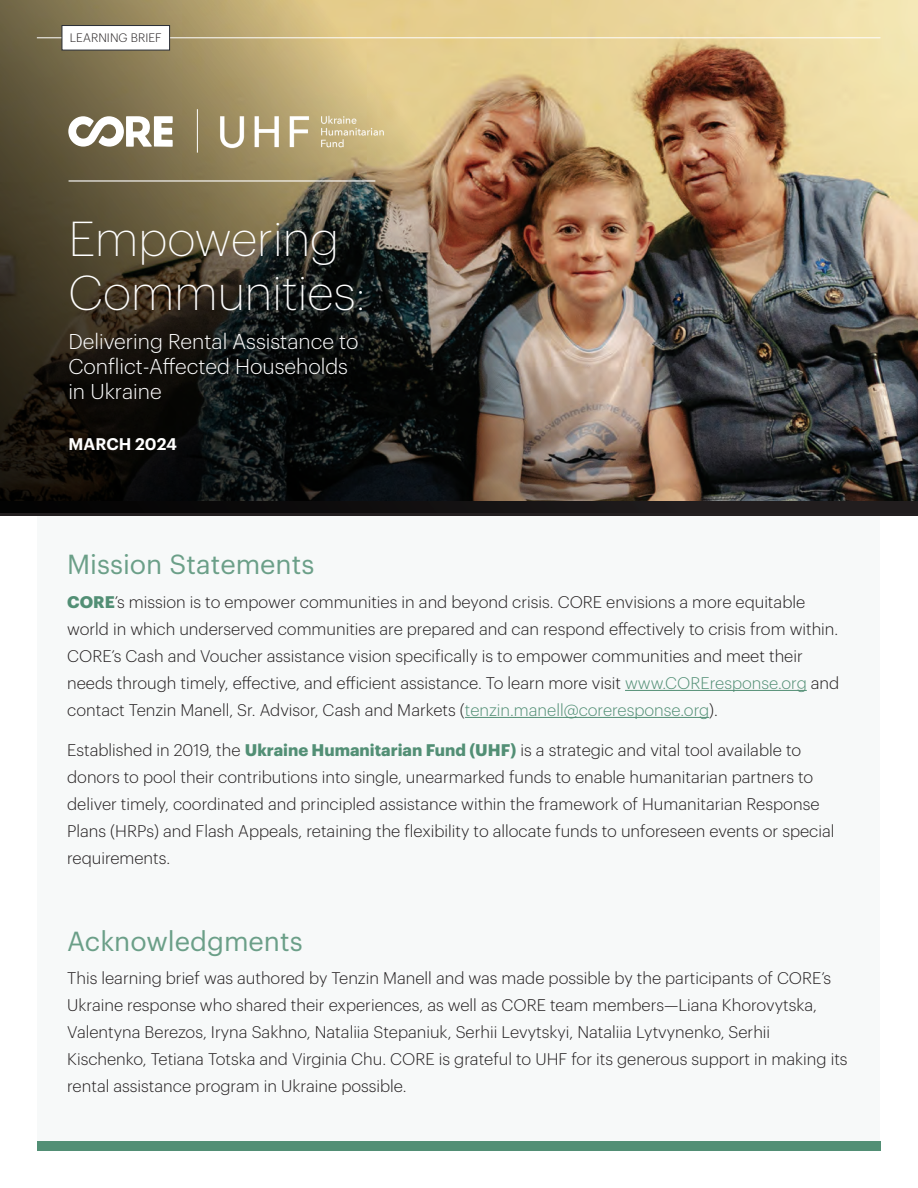
<style>
.page{position:relative;width:918px;height:1188px;background:#fff}
.page>*{position:absolute;margin:0;border:0;box-sizing:border-box;transform-origin:0 0}
.t1{font:200 48px/54.6px "Graphik";color:#fff}
.t2{font:27px "Graphik";color:#6b9f88}
.t3{font:300 21px/25.2px "Graphik";color:#fff}
.t4{font:300 16.5px/27px "Graphik";color:#231f20}
.t5{font:600 16.5px "Graphik";letter-spacing:.005em;color:#fff}
.t6{font:300 12px "Graphik";letter-spacing:.005em;color:#231f20}
.s1{font-weight:700;color:#528f75}
.s2{color:#528f75}
</style>
<div class="page">
<div style="left:37px;top:38px;width:843px;height:1112px;background:#f7f9f9"></div>
<div style="left:37px;top:1141px;width:843px;height:10px;background:#528f75"></div>
<div style="left:0;top:501px;width:918px;height:15px;background:#231f20"></div>
<img style="left:0;top:0;width:918px;height:513px">
<hr style="left:625px;top:690px;width:182px;height:1px;background:#528f75">
<hr style="left:465px;top:717px;width:244px;height:1px;background:#528f75">
<svg style="left:68px;top:116px;width:105px;height:31px"></svg>
<hr style="left:69px;top:180px;width:306px;height:2px;background:#fff">
<hr style="left:197px;top:109px;width:1px;height:44px;background:#fff">
<hr style="left:37px;top:38px;width:844px;height:1px;background:#fff">
<div style="left:62px;top:25px;width:108px;height:25px;background:#fff;border:1px solid #292d35"></div>
<img style="left:215px;top:110px;width:171px;height:43px">
<p class="t6" style="left:70px;top:29px;width:93px">LEARNING BRIEF</p>
<h1 class="t1" style="left:68px;top:208px;width:299px">Empowering<br>Communities:</h1>
<p class="t3" style="left:68px;top:327px;width:292px">Delivering Rental Assistance to<br>Conflict-Affected Households in Ukraine</p>
<p class="t5" style="left:68px;top:431px;width:110px">MARCH 2024</p>
<h2 class="t2" style="left:67px;top:544px;width:249px">Mission Statements</h2>
<p class="t4" style="left:67px;top:587px;width:774px"><span class="s1">CORE</span>’s mission is to empower communities in and beyond crisis. CORE envisions a more equitable world in which underserved communities are prepared and can respond effectively to crisis from within.<br>CORE’s Cash and Voucher assistance vision specifically is to empower communities and meet their needs through timely, effective, and efficient assistance. To learn more visit <span class="s2">www.COREresponse.org</span> and contact Tenzin Manell, Sr. Advisor, Cash and Markets (<span class="s2">tenzin.manell@coreresponse.org</span>).</p>
<p class="t4" style="left:67px;top:736px;width:769px">Established in 2019, the <span class="s1">Ukraine Humanitarian Fund (UHF)</span> is a strategic and vital tool available to donors to pool their contributions into single, unearmarked funds to enable humanitarian partners to deliver timely, coordinated and principled assistance within the framework of Humanitarian Response Plans (HRPs) and Flash Appeals, retaining the flexibility to allocate funds to unforeseen events or special requirements.</p>
<h2 class="t2" style="left:67px;top:921px;width:237px">Acknowledgments</h2>
<p class="t4" style="left:67px;top:964px;width:782px">This learning brief was authored by Tenzin Manell and was made possible by the participants of CORE’s Ukraine response who shared their experiences, as well as CORE team members—Liana Khorovytska, Valentyna Berezos, Iryna Sakhno, Nataliia Stepaniuk, Serhii Levytskyi, Nataliia Lytvynenko, Serhii Kischenko, Tetiana Totska and Virginia Chu. CORE is grateful to UHF for its generous support in making its rental assistance program in Ukraine possible.</p>
</div>
